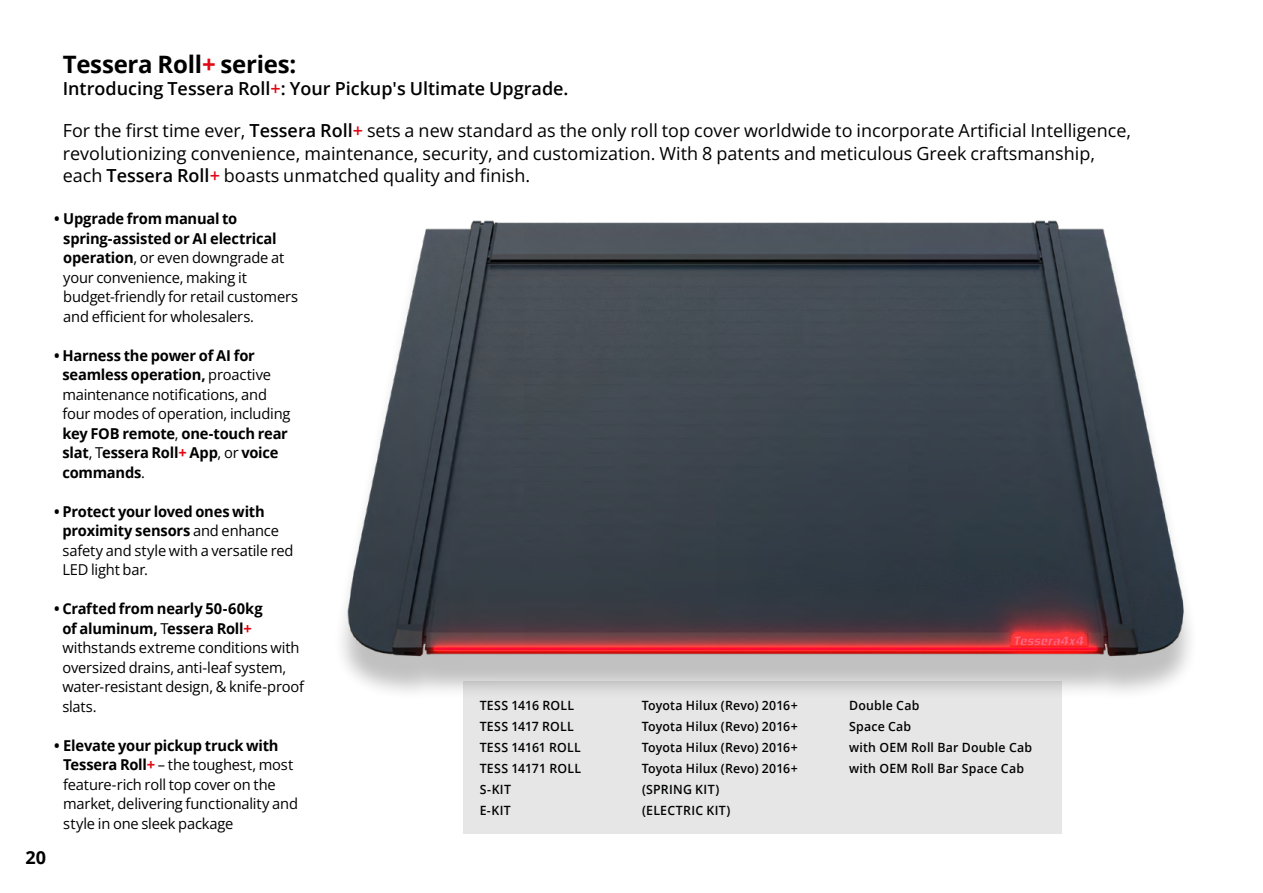
<style>
.page{position:relative;width:1263px;height:893px;background:#fff}
.page>*{position:absolute;margin:0;border:0;box-sizing:border-box;transform-origin:0 0}
.t1{font:700 24px "Open Sans";letter-spacing:-.01em;color:#000}
.t2{font:18px/22.5px "Open Sans";color:#000}
.t3{font:600 18px "Open Sans";color:#000}
.t4{font:700 18px "Open Sans";color:#000}
.t5{font:15px/19.5px "Open Sans";letter-spacing:-.015em;color:#000}
.t6{font:700 15px/19.5px "Open Sans";letter-spacing:-.015em;color:#000}
.t7{font:600 12.75px "Open Sans";letter-spacing:.02em;color:#010202}
.s1{color:#e30613}
.s2{font-weight:600}
.s3{font-weight:600;color:#e30613}
.s4{font-weight:700}
.s5{font-weight:400}
.s6{font-weight:700;color:#e30613}
</style>
<div class="page">
<div style="left:463px;top:681px;width:599px;height:153px;background:#e7e6e7"></div>
<img style="left:342px;top:220px;width:848px;height:472px">
<h1 class="t1" style="left:63px;top:47px;width:235px">Tessera Roll<span class="s1">+</span> series:</h1>
<p class="t3" style="left:63px;top:76px;width:507px">Introducing Tessera Roll<span class="s1">+</span>: Your Pickup's Ultimate Upgrade.</p>
<p class="t2" style="left:63px;top:119px;width:1070px">For the first time ever, <span class="s2">Tessera Roll</span><span class="s3">+</span> sets a new standard as the only roll top cover worldwide to incorporate Artificial Intelligence, revolutionizing convenience, maintenance, security, and customization. With 8 patents and meticulous Greek craftsmanship, each <span class="s2">Tessera Roll</span><span class="s3">+</span> boasts unmatched quality and finish.</p>
<p class="t4" style="left:26px;top:845px;width:22px">20</p>
<p class="t5" style="left:63px;top:209px;width:236px;text-indent:-9px"><span class="s4">• Upgrade from manual to spring-assisted or AI electrical operation</span>, or even downgrade at your convenience, making it budget-friendly for retail customers and efficient for wholesalers.</p>
<p class="t6" style="left:62px;top:345px;width:230px;text-indent:-8px">• Harness the power of AI for seamless operation, <span class="s5">proactive maintenance notifications, and four modes of operation, including </span>key FOB remote<span class="s5">,</span> one-touch rear slat<span class="s5">, T</span>essera Roll<span class="s1">+</span> App<span class="s5">, or</span> voice commands<span class="s5">.</span></p>
<p class="t5" style="left:62px;top:501px;width:233px;text-indent:-8px"><span class="s4">• Protect your loved ones with proximity sensors</span> and enhance safety and style with a versatile red<br>LED light bar.</p>
<p class="t5" style="left:62px;top:599px;width:243px;text-indent:-8px"><span class="s4">• Crafted from nearly 50-60kg<br>of aluminum,</span> T<span class="s4">essera Roll</span><span class="s6">+ </span>withstands extreme conditions with oversized drains, anti-leaf system, water-resistant design, &amp; knife-proof slats.</p>
<p class="t5" style="left:63px;top:735px;width:236px;text-indent:-9px"><span class="s4">• Elevate your pickup truck with Tessera Roll</span><span class="s6">+</span> – the toughest, most feature-rich roll top cover on the market, delivering functionality and style in one sleek package</p>
<p class="t7" style="left:480px;top:697px;width:96px">TESS 1416 ROLL</p>
<p class="t7" style="left:642px;top:697px;width:158px">Toyota Hilux (Revo) 2016+</p>
<p class="t7" style="left:849px;top:697px;width:72px">Double Cab</p>
<p class="t7" style="left:480px;top:718px;width:96px">TESS 1417 ROLL</p>
<p class="t7" style="left:642px;top:718px;width:158px">Toyota Hilux (Revo) 2016+</p>
<p class="t7" style="left:849px;top:718px;width:64px">Space Cab</p>
<p class="t7" style="left:480px;top:739px;width:103px">TESS 14161 ROLL</p>
<p class="t7" style="left:642px;top:739px;width:158px">Toyota Hilux (Revo) 2016+</p>
<p class="t7" style="left:849px;top:739px;width:185px">with OEM Roll Bar Double Cab</p>
<p class="t7" style="left:480px;top:760px;width:103px">TESS 14171 ROLL</p>
<p class="t7" style="left:642px;top:760px;width:158px">Toyota Hilux (Revo) 2016+</p>
<p class="t7" style="left:849px;top:760px;width:176px">with OEM Roll Bar Space Cab</p>
<p class="t7" style="left:480px;top:780px;width:33px">S-KIT</p>
<p class="t7" style="left:642px;top:780px;width:79px">(SPRING KIT)</p>
<p class="t7" style="left:480px;top:801px;width:33px">E-KIT</p>
<p class="t7" style="left:642px;top:801px;width:90px">(ELECTRIC KIT)</p>
</div>
